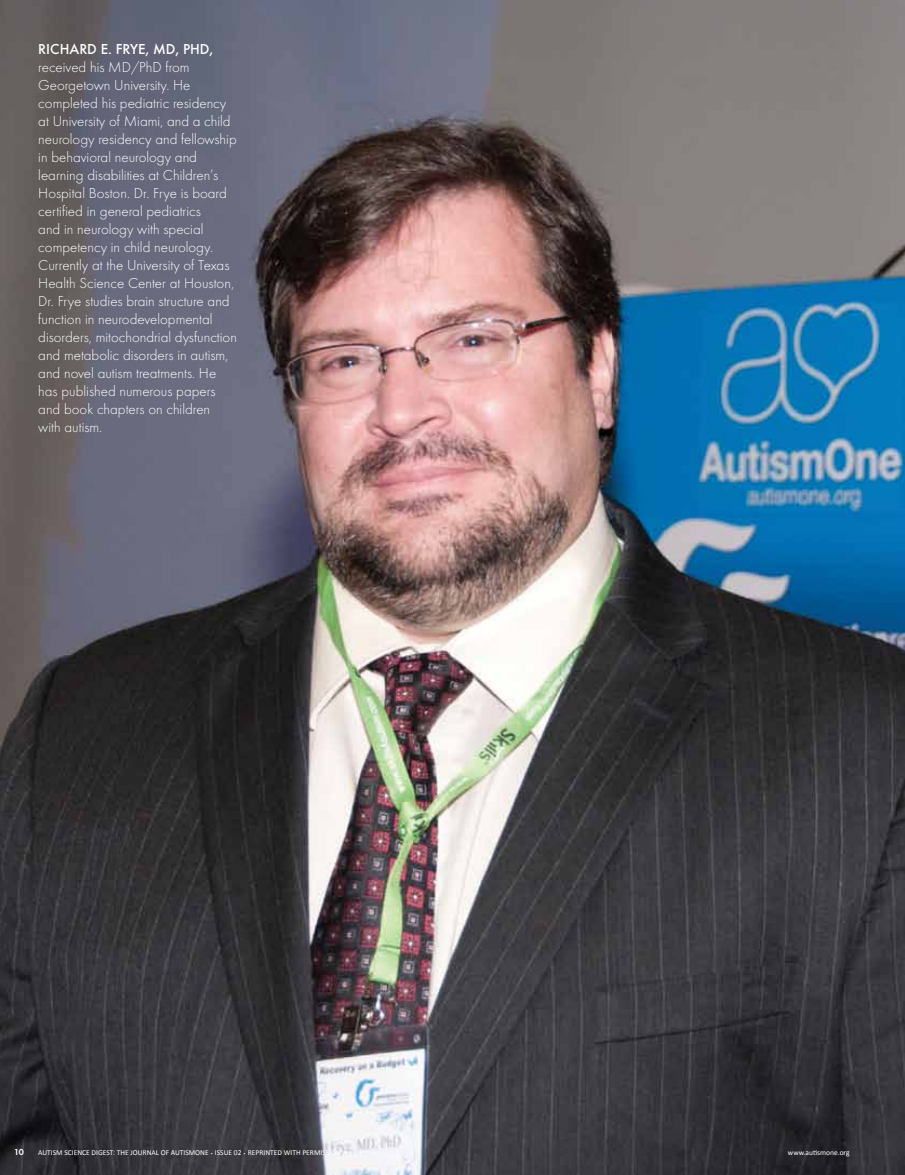
<style>
.page{position:relative;width:905px;height:1175px;background:#fff}
.page>*{position:absolute;margin:0;border:0;box-sizing:border-box;transform-origin:0 0}
.t1{font:300 15px/18px "Futura T";color:#fff}
.t2{font:500 15px "Futura T";color:#fff}
.t3{font:600 9px "Futura T";color:#fff}
.t4{font:7.5px "Calibri";color:#fff}
</style>
<div class="page">
<img style="left:0;top:0;width:904px;height:1174px">
<p class="t2" style="left:38px;top:40px;width:176px">RICHARD E. FRYE, MD, PHD,</p>
<p class="t1" style="left:38px;top:58px;width:200px">received his MD/PhD from<br>Georgetown University. He completed his pediatric residency at University of Miami, and a child neurology residency and fellowship in behavioral neurology and learning disabilities at Children’s<br>Hospital Boston. Dr. Frye is board certified in general pediatrics<br>and in neurology with special competency in child neurology.<br>Currently at the University of Texas<br>Health Science Center at Houston,<br>Dr. Frye studies brain structure and function in neurodevelopmental disorders, mitochondrial dysfunction and metabolic disorders in autism, and novel autism treatments. He has published numerous papers and book chapters on children<br>with autism.</p>
<p class="t3" style="left:14px;top:1147px;width:11px">10</p>
<p class="t4" style="left:38px;top:1148px;width:304px">AUTISM SCIENCE DIGEST: THE JOURNAL OF AUTISMONE ISSUE 02 REPRINTED WITH PERMISSION</p>
<p class="t4" style="left:788px;top:1148px;width:63px">www.autismone.org</p>
</div>
